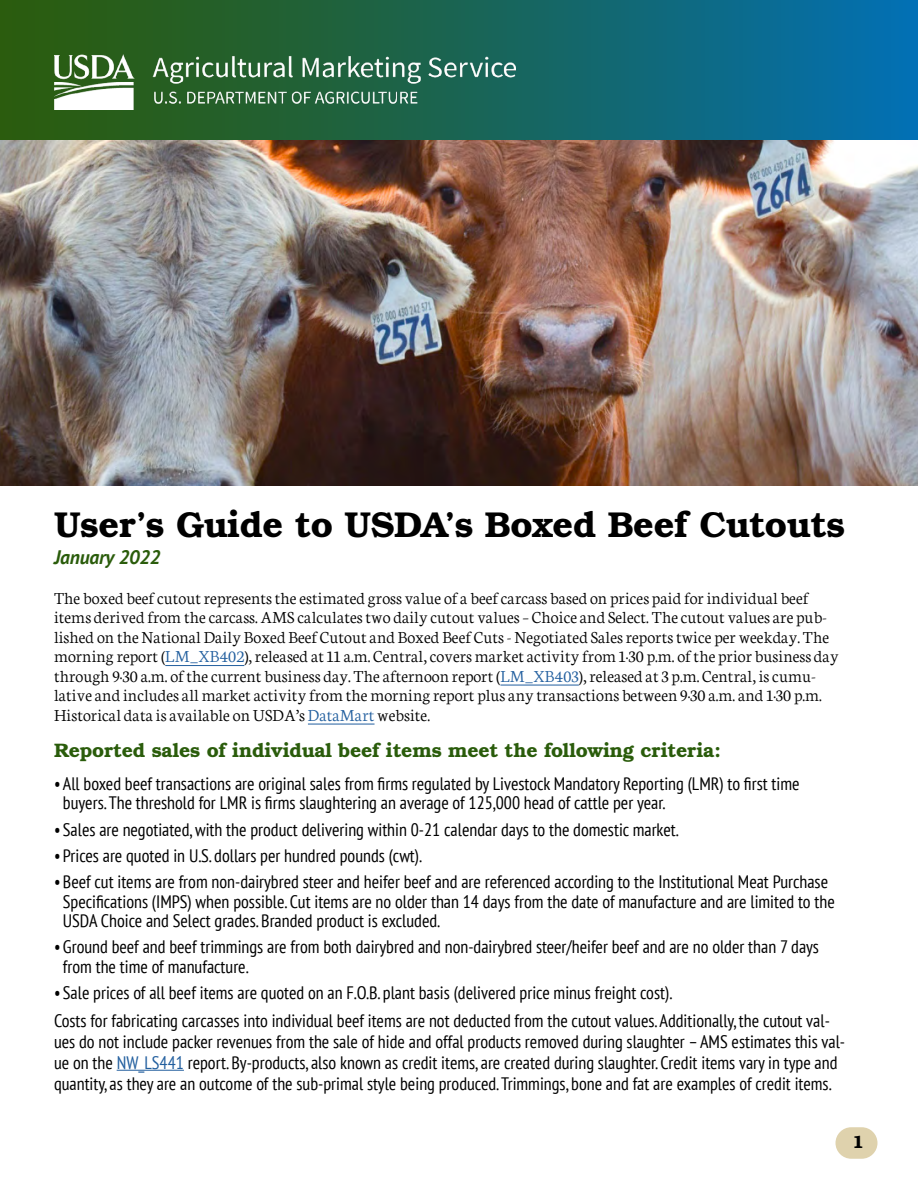
<style>
.page{position:relative;width:918px;height:1188px;background:#fff}
.page>*{position:absolute;margin:0;border:0;box-sizing:border-box;transform-origin:0 0}
.t1{font:700 36px "Te X Gyre Bonum";letter-spacing:-.01em;color:#000}
.H2_span_small{font:700 19.5px "Te X Gyre Bonum";letter-spacing:-.01em;color:#2a5c0b}
.H1_subtitle{font:italic 700 19.5px "PT Sans";letter-spacing:-.01em;color:#2a5c0b}
.body_bullets{font:condensed 18px/19.5px "PT Sans";color:#000}
.intro{font:300 18px/19.5px "Neuton";color:#000}
.body_span{font:condensed 18px/21px "PT Sans";color:#000}
.t2{font:700 18px "Te X Gyre Bonum";color:#000}
.s1{color:#215e9e}
</style>
<div class="page">
<div style="left:0;top:0;width:918px;height:140px;background:linear-gradient(to right,#2e5b02,#046fad)"></div>
<div style="left:835px;top:1127px;width:42px;height:32px;background:#dfd2ad;border-radius:16px"></div>
<img style="left:0;top:140px;width:918px;height:346px">
<hr style="left:165px;top:665px;width:79px;height:1px;background:#215e9e">
<hr style="left:500px;top:685px;width:79px;height:1px;background:#215e9e">
<hr style="left:308px;top:724px;width:67px;height:1px;background:#215e9e">
<hr style="left:117px;top:1070px;width:67px;height:1px;background:#215e9e">
<img style="left:54px;top:54px;width:461px;height:56px">
<h1 class="t1" style="left:54px;top:496px;width:793px">User’s Guide to USDA’s Boxed Beef Cutouts</h1>
<p class="H1_subtitle" style="left:54px;top:544px;width:108px">January 2022</p>
<p class="intro" style="left:54px;top:588px;width:786px">The boxed beef cutout represents the estimated gross value of a beef carcass based on prices paid for individual beef items derived from the carcass. AMS calculates two daily cutout values – Choice and Select. The cutout values are pub&shy;lished on the National Daily Boxed Beef Cutout and Boxed Beef Cuts - Negotiated Sales reports twice per weekday. The morning report (<span class="s1">LM_XB402</span>), released at 11 a.m. Central, covers market activity from 1:30 p.m. of the prior business day through 9:30 a.m. of the current business day. The afternoon report (<span class="s1">LM_XB403</span>), released at 3 p.m. Central, is cumu&shy;lative and includes all market activity from the morning report plus any transactions between 9:30 a.m. and 1:30 p.m.<br>Historical data is available on USDA’s <span class="s1">DataMart</span> website.</p>
<p class="H2_span_small" style="left:54px;top:735px;width:668px">Reported sales of individual beef items meet the following criteria:</p>
<p class="body_bullets" style="left:63px;top:773px;width:738px;text-indent:-9px">• All boxed beef transactions are original sales from firms regulated by Livestock Mandatory Reporting (LMR) to first time buyers. The threshold for LMR is firms slaughtering an average of 125,000 head of cattle per year.</p>
<p class="body_bullets" style="left:54px;top:819px;width:626px">• Sales are negotiated, with the product delivering within 0-21 calendar days to the domestic market.</p>
<p class="body_bullets" style="left:54px;top:845px;width:369px">• Prices are quoted in U.S. dollars per hundred pounds (cwt).</p>
<p class="body_bullets" style="left:63px;top:872px;width:773px;text-indent:-9px">• Beef cut items are from non-dairybred steer and heifer beef and are referenced according to the Institutional Meat Purchase<br>Specifications (IMPS) when possible. Cut items are no older than 14 days from the date of manufacture and are limited to the<br>USDA Choice and Select grades. Branded product is excluded.</p>
<p class="body_bullets" style="left:63px;top:937px;width:758px;text-indent:-9px">• Ground beef and beef trimmings are from both dairybred and non-dairybred steer/heifer beef and are no older than 7 days from the time of manufacture.</p>
<p class="body_bullets" style="left:54px;top:983px;width:620px">• Sale prices of all beef items are quoted on an F.O.B. plant basis (delivered price minus freight cost).</p>
<p class="body_span" style="left:54px;top:1010px;width:793px">Costs for fabricating carcasses into individual beef items are not deducted from the cutout values. Additionally, the cutout val&shy;ues do not include packer revenues from the sale of hide and offal products removed during slaughter – AMS estimates this val&shy;ue on the <span class="s1">NW_LS441</span> report. By-products, also known as credit items, are created during slaughter. Credit items vary in type and quantity, as they are an outcome of the sub-primal style being produced. Trimmings, bone and fat are examples of credit items.</p>
<p class="t2" style="left:852px;top:1128px;width:13px">1</p>
</div>
